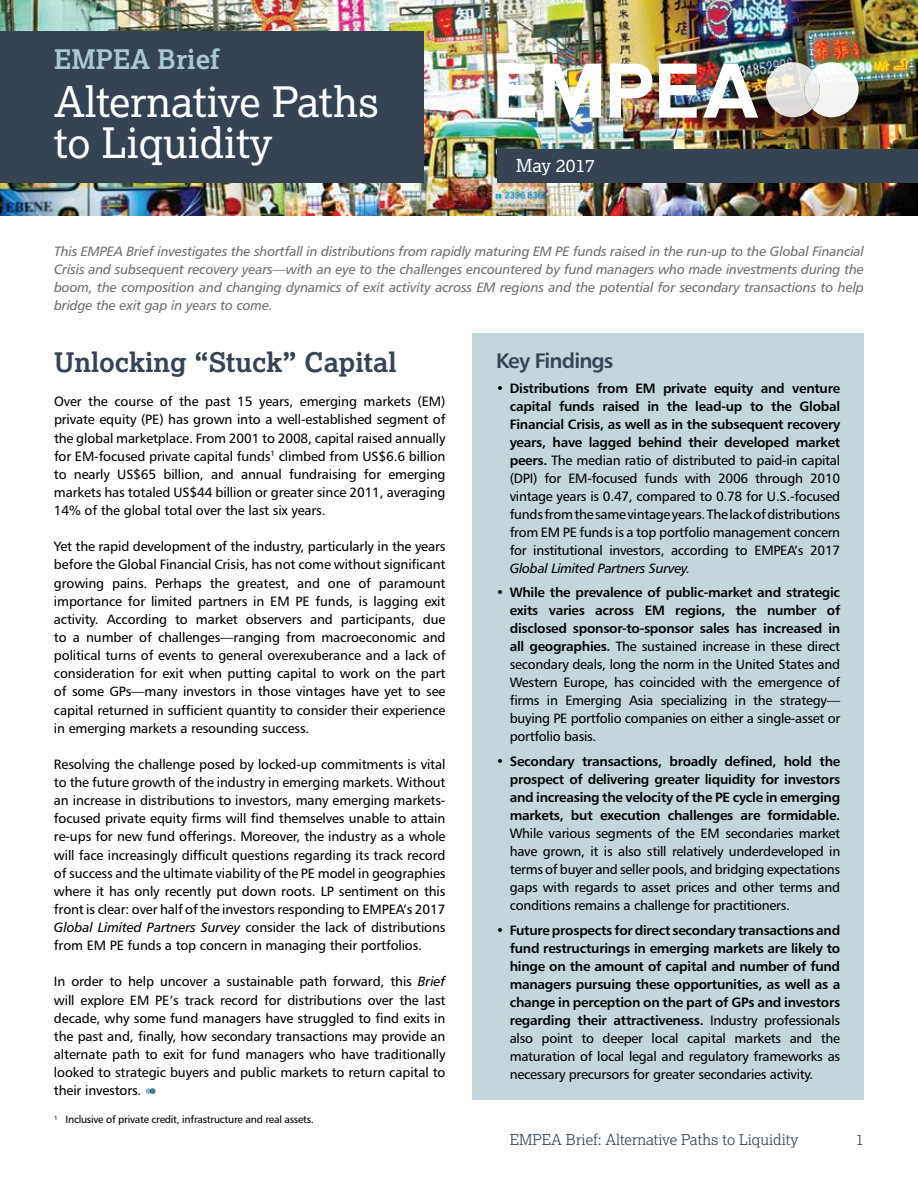
<style>
.page{position:relative;width:918px;height:1188px;background:#fff}
.page>*{position:absolute;margin:0;border:0;box-sizing:border-box;transform-origin:0 0}
.t1{font:42px/40.5px "Lexia";color:#fff}
.t2{font:700 27px "Lexia";color:#354353}
.t3{font:700 27px "Lexia";color:#aac8d1}
.t4{font:21px "Humanist 777 BT Bold B";letter-spacing:-.04em;color:#354353}
.t5{font:18px "Lexia";color:#fff}
.t6{font:300 15px "Lexia";color:#354353}
.t7{font:13.5px/18.1px "Humanist 777 BT Roman B";letter-spacing:-.015em;color:#000;text-align:justify}
.t8{font:13.5px/18px "Humanist 777 BT Bold B";letter-spacing:-.02em;color:#000;text-align:justify}
.t9{font:13.5px/18px "Humanist 777 BT Italic B";letter-spacing:-.01em;color:#6d6e71;text-align:justify}
.t10{font:13.5px "Humanist 777 BT Italic B";letter-spacing:-.02em;color:#000}
.t11{font:10.5px "Humanist 777 BT Roman B";letter-spacing:-.025em;color:#000}
.s1{font-family:"Humanist 777 BT Roman B"}
.s2{font-family:"Humanist 777 BT Bold B"}
.s3{font-family:"Humanist 777 BT Italic B"}
</style>
<div class="page">
<svg style="left:146px;top:1088px;width:10px;height:6px"></svg>
<img style="left:0;top:0;width:918px;height:216px">
<div style="left:0;top:31px;width:423px;height:152px;background:#354353"></div>
<div style="left:497px;top:149px;width:421px;height:34px;background:#354353"></div>
<img style="left:766px;top:62px;width:93px;height:55px">
<svg style="left:805px;top:71px;width:15px;height:38px"></svg>
<img style="left:497px;top:64px;width:261px;height:54px">
<div style="left:472px;top:333px;width:392px;height:766px;background:#c2d6dc"></div>
<h2 class="t3" style="left:54px;top:42px;width:167px">EMPEA Brief</h2>
<h1 class="t1" style="left:54px;top:81px;width:326px">Alternative Paths to Liquidity</h1>
<h3 class="t5" style="left:516px;top:154px;width:80px">May 2017</h3>
<p class="t9" style="left:54px;top:242px;width:812px">This EMPEA Brief investigates the shortfall in distributions from rapidly maturing EM PE funds raised in the run-up to the Global Financial Crisis and subsequent recovery years—with an eye to the challenges encountered by fund managers who made investments during the boom, the composition and changing dynamics of exit activity across EM regions and the potential for secondary transactions to help bridge the exit gap in years to come.</p>
<h3 class="t4" style="left:496px;top:347px;width:119px">Key Findings</h3>
<p class="t8" style="left:510px;top:379px;width:332px;text-indent:-14px"><span class="s1">•</span> Distributions from EM private equity and venture capital funds raised in the lead-up to the Global Financial Crisis, as well as in the subsequent recovery years, have lagged behind their developed market</p>
<p class="t7" style="left:510px;top:451px;width:332px"><span class="s2">peers.</span> The median ratio of distributed to paid-in capital (DPI) for EM-focused funds with 2006 through 2010 vintage years is 0.47, compared to 0.78 for U.S.-focused funds from the same vintage years. The lack of distributions from EM PE funds is a top portfolio management concern for institutional investors, according to EMPEA’s 2017</p>
<p class="t10" style="left:510px;top:560px;width:182px">Global Limited Partners Survey.</p>
<p class="t8" style="left:510px;top:583px;width:332px;text-indent:-14px"><span class="s1">•</span> While the prevalence of public-market and strategic exits varies across EM regions, the number of disclosed sponsor-to-sponsor sales has increased in</p>
<p class="t7" style="left:510px;top:638px;width:332px"><span class="s2">all geographies.</span> The sustained increase in these direct secondary deals, long the norm in the United States and Western Europe, has coincided with the emergence of firms in Emerging Asia specializing in the strategy— buying PE portfolio companies on either a single-asset or portfolio basis.</p>
<p class="t8" style="left:510px;top:752px;width:332px;text-indent:-14px"><span class="s1">•</span> Secondary transactions, broadly defined, hold the prospect of delivering greater liquidity for investors and increasing the velocity of the PE cycle in emerging markets, but execution challenges are formidable.</p>
<p class="t7" style="left:510px;top:824px;width:332px">While various segments of the EM secondaries market have grown, it is also still relatively underdeveloped in terms of buyer and seller pools, and bridging expectations gaps with regards to asset prices and other terms and conditions remains a challenge for practitioners.</p>
<p class="t8" style="left:510px;top:921px;width:332px;text-indent:-14px"><span class="s1">•</span> Future prospects for direct secondary transactions and fund restructurings in emerging markets are likely to hinge on the amount of capital and number of fund managers pursuing these opportunities, as well as a change in perception on the part of GPs and investors regarding their attractiveness. <span class="s1">Industry professionals</span></p>
<p class="t7" style="left:510px;top:1029px;width:332px">also point to deeper local capital markets and the maturation of local legal and regulatory frameworks as necessary precursors for greater secondaries activity.</p>
<p class="t11" style="left:54px;top:1113px;width:261px"><sup>1</sup> Inclusive of private credit, infrastructure and real assets.</p>
<h2 class="t2" style="left:54px;top:345px;width:344px">Unlocking “Stuck” Capital</h2>
<p class="t7" style="left:54px;top:392px;width:393px">Over the course of the past 15 years, emerging markets (EM) private equity (PE) has grown into a well-established segment of the global marketplace. From 2001 to 2008, capital raised annually for EM-focused private capital funds<sup>1</sup> climbed from US$6.6 billion to nearly US$65 billion, and annual fundraising for emerging markets has totaled US$44 billion or greater since 2011, averaging 14% of the global total over the last six years.</p>
<p class="t7" style="left:54px;top:537px;width:393px">Yet the rapid development of the industry, particularly in the years before the Global Financial Crisis, has not come without significant growing pains. Perhaps the greatest, and one of paramount importance for limited partners in EM PE funds, is lagging exit activity. According to market observers and participants, due to a number of challenges—ranging from macroeconomic and political turns of events to general overexuberance and a lack of consideration for exit when putting capital to work on the part of some GPs—many investors in those vintages have yet to see capital returned in sufficient quantity to consider their experience in emerging markets a resounding success.</p>
<p class="t7" style="left:54px;top:755px;width:393px">Resolving the challenge posed by locked-up commitments is vital to the future growth of the industry in emerging markets. Without an increase in distributions to investors, many emerging markets&shy;focused private equity firms will find themselves unable to attain re-ups for new fund offerings. Moreover, the industry as a whole will face increasingly difficult questions regarding its track record of success and the ultimate viability of the PE model in geographies where it has only recently put down roots. LP sentiment on this front is clear: over half of the investors responding to EMPEA’s 2017<br><span class="s3">Global Limited Partners Survey</span> consider the lack of distributions from EM PE funds a top concern in managing their portfolios.</p>
<p class="t7" style="left:54px;top:972px;width:393px">In order to help uncover a sustainable path forward, this <span class="s3">Brief </span>will explore EM PE’s track record for distributions over the last decade, why some fund managers have struggled to find exits in the past and, finally, how secondary transactions may provide an alternate path to exit for fund managers who have traditionally looked to strategic buyers and public markets to return capital to their investors.</p>
<p class="t6" style="left:510px;top:1130px;width:290px">EMPEA Brief: Alternative Paths to Liquidity</p>
<p class="t6" style="left:856px;top:1130px;width:10px">1</p>
</div>
